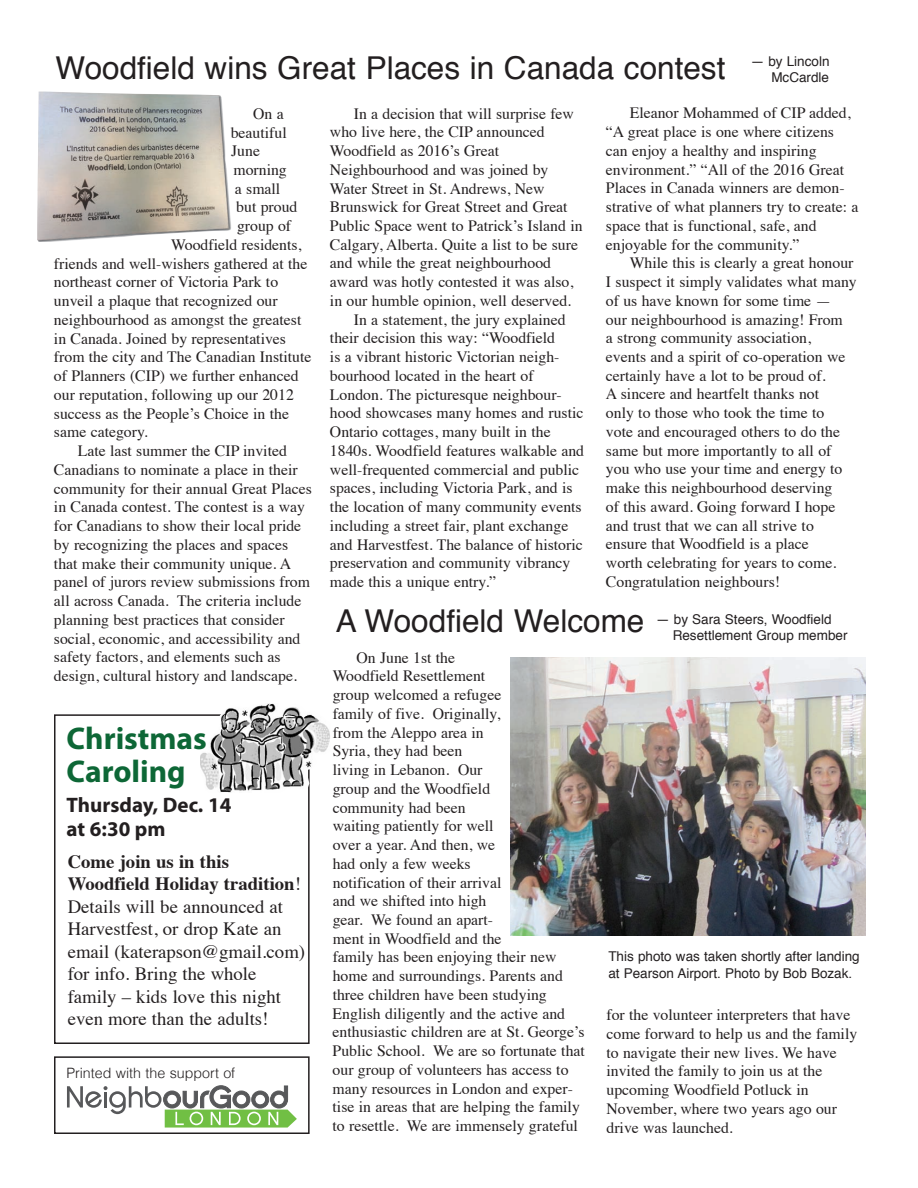
<style>
.page{position:relative;width:918px;height:1188px;background:#fff}
.page>*{position:absolute;margin:0;border:0;box-sizing:border-box;transform-origin:0 0}
.t1{font:31.5px "Helvetica";color:#231f20}
.t2{font:700 31.5px/33px "Myriad Pro";color:#0d6736}
.t3{font:700 21px/24px "Myriad Pro";color:#231f20}
.t4{font:18.75px/22.5px "Times";color:#231f20}
.t5{font:15.75px/18.8px "Times";color:#231f20}
.t6{font:300 14.25px "Helvetica";color:#231f20}
.t7{font:13.5px/16.5px "Helvetica";color:#231f20}
.s1{font-weight:700}
</style>
<div class="page">
<img style="left:37px;top:92px;width:194px;height:150px">
<div style="left:54px;top:714px;width:256px;height:330px;border:2px solid #231f20"></div>
<img style="left:201px;top:703px;width:129px;height:90px">
<div style="left:54px;top:1056px;width:256px;height:78px;border:2px solid #231f20"></div>
<svg style="left:67px;top:1086px;width:230px;height:42px"></svg>
<img style="left:511px;top:657px;width:355px;height:279px">
<h1 class="t1" style="left:56px;top:55px;width:672px">Woodfield wins Great Places in Canada contest</h1>
<p class="t7" style="left:751px;top:54px;width:80px;text-align:right">— by Lincoln<br>McCardle</p>
<p class="t5" style="left:253px;top:105px;width:32px">On a</p>
<p class="t5" style="left:231px;top:124px;width:57px">beautiful</p>
<p class="t5" style="left:231px;top:143px;width:30px">June</p>
<p class="t5" style="left:233px;top:162px;width:55px">morning</p>
<p class="t5" style="left:235px;top:180px;width:47px">a small</p>
<p class="t5" style="left:236px;top:199px;width:63px">but proud</p>
<p class="t5" style="left:237px;top:218px;width:56px">group of</p>
<p class="t5" style="left:171px;top:237px;width:132px">Woodfield residents,</p>
<p class="t5" style="left:54px;top:255px;width:255px">friends and well-wishers gathered at the</p>
<p class="t5" style="left:54px;top:274px;width:226px">northeast corner of Victoria Park to</p>
<p class="t5" style="left:54px;top:293px;width:225px">unveil a plaque that recognized our</p>
<p class="t5" style="left:54px;top:312px;width:249px">neighbourhood as amongst the greatest</p>
<p class="t5" style="left:54px;top:330px;width:234px">in Canada. Joined by representatives</p>
<p class="t5" style="left:54px;top:349px;width:259px">from the city and The Canadian Institute</p>
<p class="t5" style="left:54px;top:368px;width:246px">of Planners (CIP) we further enhanced</p>
<p class="t5" style="left:54px;top:387px;width:241px">our reputation, following up our 2012</p>
<p class="t5" style="left:54px;top:405px;width:237px">success as the People’s Choice in the</p>
<p class="t5" style="left:54px;top:424px;width:95px">same category.</p>
<p class="t5" style="left:78px;top:443px;width:211px">Late last summer the CIP invited</p>
<p class="t5" style="left:54px;top:462px;width:245px">Canadians to nominate a place in their</p>
<p class="t5" style="left:54px;top:480px;width:259px">community for their annual Great Places</p>
<p class="t5" style="left:54px;top:499px;width:252px">in Canada contest. The contest is a way</p>
<p class="t5" style="left:54px;top:518px;width:249px">for Canadians to show their local pride</p>
<p class="t5" style="left:54px;top:537px;width:236px">by recognizing the places and spaces</p>
<p class="t5" style="left:54px;top:555px;width:239px">that make their community unique. A</p>
<p class="t5" style="left:54px;top:574px;width:258px">panel of jurors review submissions from</p>
<p class="t5" style="left:54px;top:593px;width:249px">all across Canada. The criteria include</p>
<p class="t5" style="left:54px;top:612px;width:232px">planning best practices that consider</p>
<p class="t5" style="left:54px;top:630px;width:248px">social, economic, and accessibility and</p>
<p class="t5" style="left:54px;top:649px;width:228px">safety factors, and elements such as</p>
<p class="t5" style="left:54px;top:668px;width:245px">design, cultural history and landscape.</p>
<h1 class="t2" style="left:67px;top:725px;width:142px">Christmas<br>Caroling</h1>
<h2 class="t3" style="left:67px;top:795px;width:166px">Thursday, Dec. 14 at 6:30 pm</h2>
<p class="t4" style="left:68px;top:852px;width:239px"><span class="s1">Come join us in this<br>Woodfield Holiday tradition</span>!<br>Details will be announced at<br>Harvestfest, or drop Kate an email (katerapson@gmail.com) for info. Bring the whole family – kids love this night even more than the adults!</p>
<p class="t6" style="left:66px;top:1067px;width:170px">Printed with the support of</p>
<p class="t5" style="left:354px;top:105px;width:222px">In a decision that will surprise few</p>
<p class="t5" style="left:330px;top:124px;width:216px">who live here, the CIP announced</p>
<p class="t5" style="left:330px;top:143px;width:171px">Woodfield as 2016’s Great</p>
<p class="t5" style="left:330px;top:161px;width:220px">Neighbourhood and was joined by</p>
<p class="t5" style="left:330px;top:180px;width:216px">Water Street in St. Andrews, New</p>
<p class="t5" style="left:330px;top:199px;width:239px">Brunswick for Great Street and Great</p>
<p class="t5" style="left:330px;top:218px;width:254px">Public Space went to Patrick’s Island in</p>
<p class="t5" style="left:330px;top:236px;width:250px">Calgary, Alberta. Quite a list to be sure</p>
<p class="t5" style="left:330px;top:255px;width:223px">and while the great neighbourhood</p>
<p class="t5" style="left:330px;top:274px;width:245px">award was hotly contested it was also,</p>
<p class="t5" style="left:330px;top:293px;width:243px">in our humble opinion, well deserved.</p>
<p class="t5" style="left:354px;top:311px;width:213px">In a statement, the jury explained</p>
<p class="t5" style="left:330px;top:330px;width:227px">their decision this way: “Woodfield</p>
<p class="t5" style="left:330px;top:349px;width:231px">is a vibrant historic Victorian neigh-</p>
<p class="t5" style="left:330px;top:368px;width:205px">bourhood located in the heart of</p>
<p class="t5" style="left:330px;top:386px;width:233px">London. The picturesque neighbour-</p>
<p class="t5" style="left:330px;top:405px;width:255px">hood showcases many homes and rustic</p>
<p class="t5" style="left:330px;top:424px;width:222px">Ontario cottages, many built in the</p>
<p class="t5" style="left:330px;top:443px;width:256px">1840s. Woodfield features walkable and</p>
<p class="t5" style="left:330px;top:461px;width:251px">well-frequented commercial and public</p>
<p class="t5" style="left:330px;top:480px;width:244px">spaces, including Victoria Park, and is</p>
<p class="t5" style="left:330px;top:499px;width:253px">the location of many community events</p>
<p class="t5" style="left:330px;top:518px;width:240px">including a street fair, plant exchange</p>
<p class="t5" style="left:330px;top:536px;width:254px">and Harvestfest. The balance of historic</p>
<p class="t5" style="left:330px;top:555px;width:242px">preservation and community vibrancy</p>
<p class="t5" style="left:330px;top:574px;width:168px">made this a unique entry.”</p>
<p class="t5" style="left:606px;top:105px;width:254px;text-indent:24px">Eleanor Mohammed of CIP added, “A great place is one where citizens can enjoy a healthy and inspiring environment.” “All of the 2016 Great Places in Canada winners are demon&shy;strative of what planners try to create: a space that is functional, safe, and enjoyable for the community.”</p>
<p class="t5" style="left:606px;top:255px;width:252px;text-indent:24px">While this is clearly a great honour I suspect it simply validates what many of us have known for some time —<br>our neighbourhood is amazing! From<br>a strong community association,<br>events and a spirit of co-operation we certainly have a lot to be proud of.<br>A sincere and heartfelt thanks not<br>only to those who took the time to<br>vote and encouraged others to do the same but more importantly to all of you who use your time and energy to make this neighbourhood deserving<br>of this award. Going forward I hope and trust that we can all strive to ensure that Woodfield is a place<br>worth celebrating for years to come.<br>Congratulation neighbours!</p>
<h1 class="t1" style="left:336px;top:608px;width:310px">A Woodfield Welcome</h1>
<p class="t7" style="left:673px;top:612px;width:176px;text-indent:-16px">— by Sara Steers, Woodfield<br>Resettlement Group member</p>
<p class="t5" style="left:333px;top:649px;width:254px;text-indent:24px">On June 1st the<br>Woodfield Resettlement<br>group welcomed a refugee<br>family of five. Originally,<br>from the Aleppo area in<br>Syria, they had been<br>living in Lebanon. Our<br>group and the Woodfield<br>community had been<br>waiting patiently for well<br>over a year. And then, we<br>had only a few weeks<br>notification of their arrival<br>and we shifted into high<br>gear. We found an apart-<br>ment in Woodfield and the<br>family has been enjoying their new home and surroundings. Parents and three children have been studying<br>English diligently and the active and enthusiastic children are at St. George’s<br>Public School. We are so fortunate that our group of volunteers has access to many resources in London and exper&shy;tise in areas that are helping the family to resettle. We are immensely grateful</p>
<p class="t7" style="left:608px;top:949px;width:253px">This photo was taken shortly after landing at Pearson Airport. Photo by Bob Bozak.</p>
<p class="t5" style="left:607px;top:1007px;width:252px">for the volunteer interpreters that have come forward to help us and the family to navigate their new lives. We have invited the family to join us at the upcoming Woodfield Potluck in November, where two years ago our drive was launched.</p>
</div>
